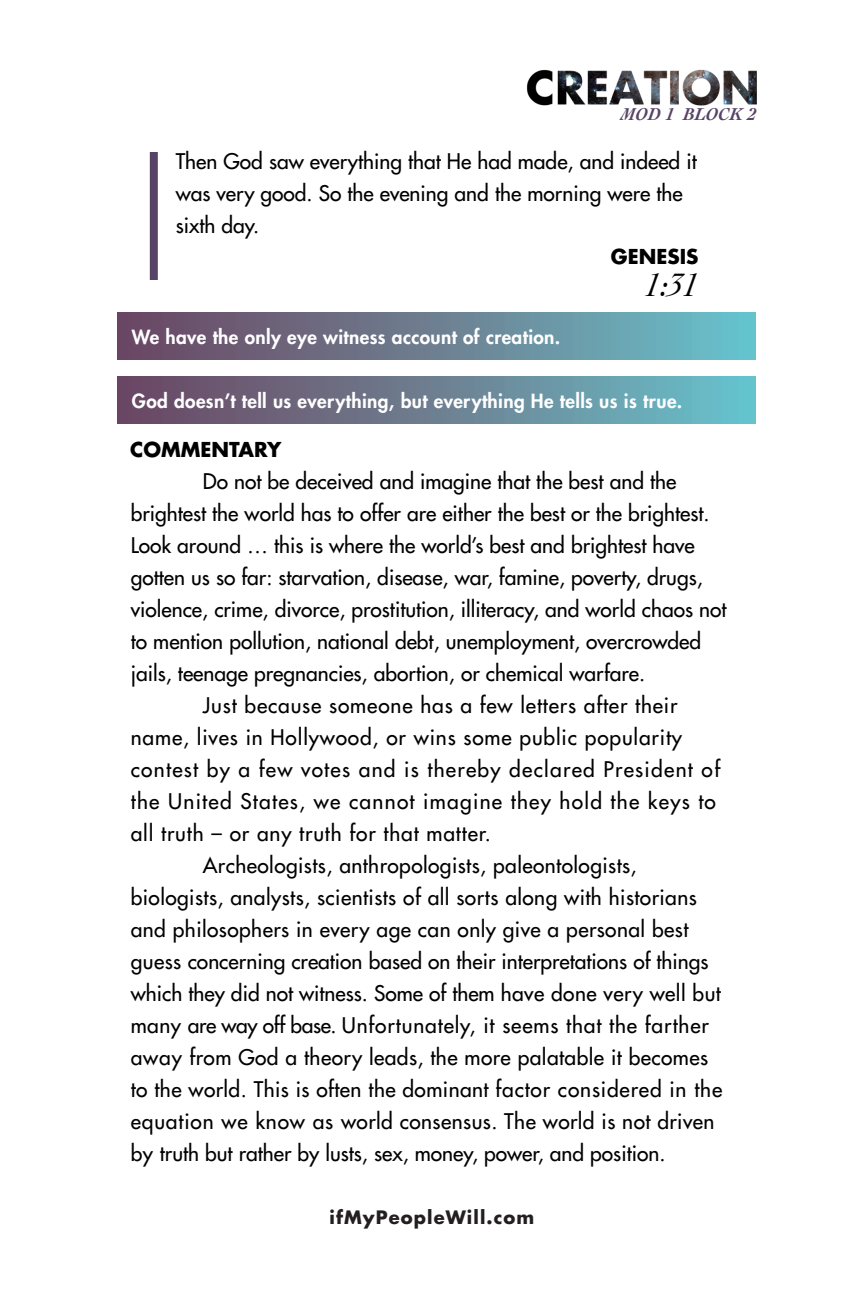
<style>
.page{position:relative;width:864px;height:1296px;background:#fff}
.page>*{position:absolute;margin:0;border:0;box-sizing:border-box;transform-origin:0 0}
.t1{font:italic 34px "Cochin";color:#000}
.t2{font:500 21px/32px "Futura Std";letter-spacing:.01em;color:#000}
.t3{font:500 21px/32px "Futura Std";letter-spacing:.04em;color:#000}
.t4{font:700 20px "Futura Std";color:#000}
.t5{font:800 19px "Futura Std";letter-spacing:.02em;color:#fff}
.t6{font:700 18px "Futura Std";letter-spacing:.06em;color:#231f20}
.t7{font:italic 700 18px "Cochin";color:#574365}
</style>
<div class="page">
<div style="left:117px;top:312px;width:639px;height:48px;background:linear-gradient(to right,#6d425e,#69c2ca)"></div>
<div style="left:117px;top:376px;width:639px;height:48px;background:linear-gradient(to right,#6d425e,#69c2ca)"></div>
<div style="left:150px;top:152px;width:8px;height:128px;background:#574365"></div>
<img style="left:527px;top:69px;width:230px;height:37px">
<p class="t7" style="left:621px;top:102px;width:136px">MOD 1 BLOCK 2</p>
<p class="t2" style="left:176px;top:145px;width:523px">Then God saw everything that He had made, and indeed it was very good. So the evening and the morning were the sixth day.</p>
<p class="t5" style="left:132px;top:325px;width:430px">We have the only eye witness account of creation.</p>
<p class="t4" style="left:611px;top:243px;width:89px">GENESIS</p>
<p class="t1" style="left:646px;top:262px;width:54px">1:31</p>
<p class="t5" style="left:132px;top:389px;width:552px">God doesn’t tell us everything, but everything He tells us is true.</p>
<p class="t4" style="left:130px;top:436px;width:153px">COMMENTARY</p>
<p class="t2" style="left:131px;top:466px;width:597px;text-indent:72px">Do not be deceived and imagine that the best and the brightest the world has to offer are either the best or the brightest.<br>Look around … this is where the world’s best and brightest have gotten us so far: starvation, disease, war, famine, poverty, drugs, violence, crime, divorce, prostitution, illiteracy, and world chaos not to mention pollution, national debt, unemployment, overcrowded jails, teenage pregnancies, abortion, or chemical warfare.</p>
<p class="t3" style="left:131px;top:690px;width:591px;text-indent:72px">Just because someone has a few letters after their name, lives in Hollywood, or wins some public popularity contest by a few votes and is thereby declared President of the United States, we cannot imagine they hold the keys to all truth – or any truth for that matter.</p>
<p class="t2" style="left:131px;top:850px;width:593px;text-indent:72px">Archeologists, anthropologists, paleontologists, biologists, analysts, scientists of all sorts along with historians and philosophers in every age can only give a personal best guess concerning creation based on their interpretations of things which they did not witness. Some of them have done very well but many are way off base. Unfortunately, it seems that the farther away from God a theory leads, the more palatable it becomes to the world. This is often the dominant factor considered in the equation we know as world consensus. The world is not driven by truth but rather by lusts, sex, money, power, and position.</p>
<p class="t6" style="left:330px;top:1205px;width:206px">ifMyPeopleWill.com</p>
</div>
